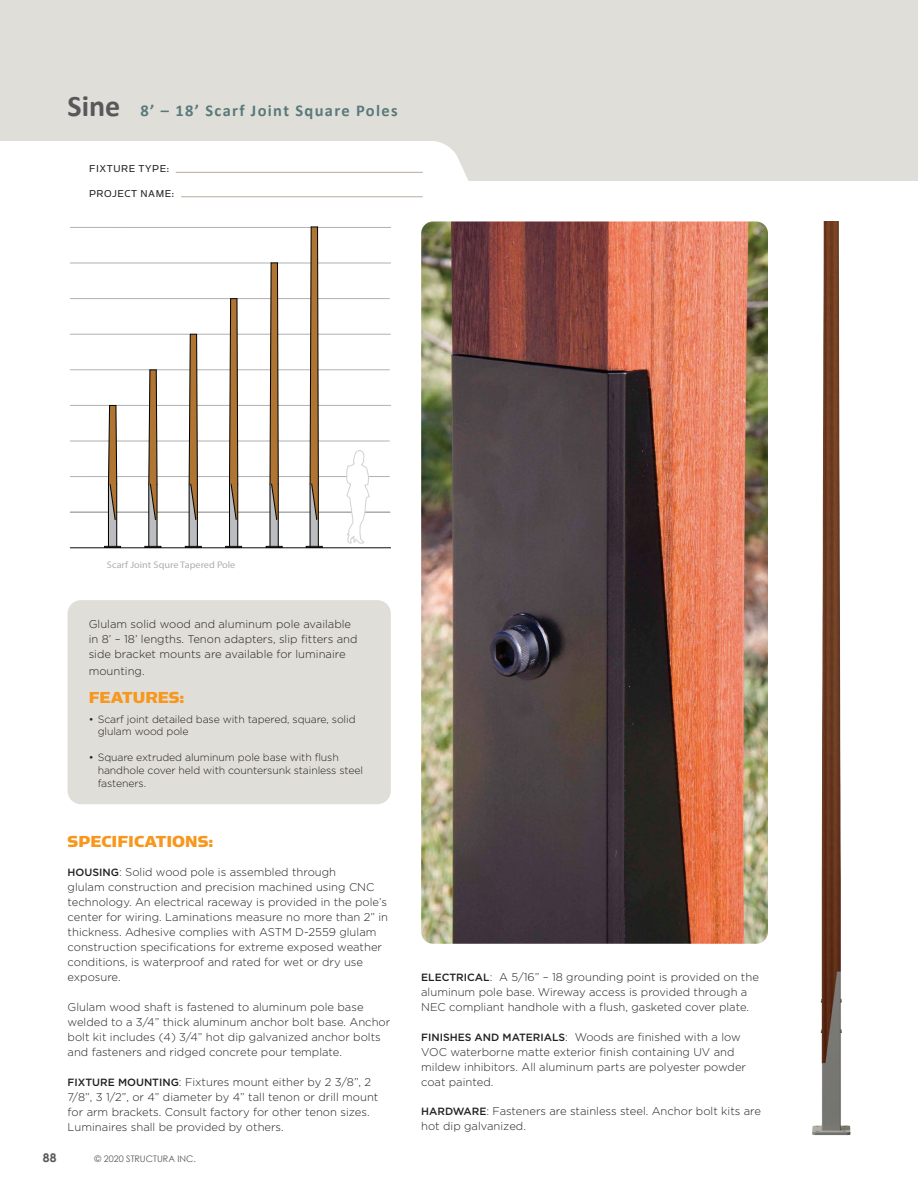
<style>
.page{position:relative;width:918px;height:1188px;background:#fff}
.page>*{position:absolute;margin:0;border:0;box-sizing:border-box;transform-origin:0 0}
.t1{font:18px "Simian Text Chimpanzee";color:#f7971d}
.t2{font:700 16.5px "Calibri";letter-spacing:.08em;color:#587a7b}
.t3{font:700 12px "Century Gothic";color:#57585a}
.t4{font:300 11.25px/15px "Gotham";color:#231f20}
.t5{font:11.25px/24.8px "Simian Display Orangutan";letter-spacing:.05em;color:#231f20}
.t6{font:300 10.5px/12.6px "Gotham";letter-spacing:-.01em;color:#231f20}
.t7{font:9.6px "Myriad Pro";color:#adaeae;scale:1.07 1}
.t8{font:9px "Century Gothic";color:#57585a}
.s1{font-size:30px;color:#57585a}
.s2{font-weight:500;font-size:10.5px}
</style>
<div class="page">
<div style="left:0;top:0;width:918px;height:181px;background:#e0ded8"></div>
<div style="left:0;top:141px;width:468px;height:40px;background:#fff"></div>
<hr style="left:176px;top:172px;width:247px;height:1px;background:#b9aa99">
<hr style="left:181px;top:196px;width:242px;height:1px;background:#b9aa99">
<img style="left:812px;top:221px;width:39px;height:915px">
<svg style="left:70px;top:227px;width:321px;height:322px"></svg>
<div style="left:68px;top:600px;width:323px;height:204px;background:#e0ded8;border-radius:14px"></div>
<img style="left:421px;top:221px;width:347px;height:723px">
<h2 class="t2" style="left:68px;top:100px;width:332px"><span class="s1">Sine</span> 8’ – 18’ Scarf Joint Square Poles</h2>
<p class="t5" style="left:89px;top:157px;width:87px">FIXTURE TYPE:<br>PROJECT NAME:</p>
<p class="t7" style="left:107px;top:559px;width:122px">Scarf Joint Squre Tapered Pole</p>
<p class="t4" style="left:89px;top:617px;width:270px">Glulam solid wood and aluminum pole available in 8’ – 18’ lengths. Tenon adapters, slip fitters and side bracket mounts are available for luminaire</p>
<p class="t4" style="left:89px;top:663px;width:57px">mounting.</p>
<h1 class="t1" style="left:89px;top:687px;width:97px">FEATURES:</h1>
<p class="t6" style="left:98px;top:712px;width:259px;text-indent:-9px">• Scarf joint detailed base with tapered, square, solid glulam wood pole</p>
<p class="t6" style="left:98px;top:751px;width:267px;text-indent:-9px">• Square extruded aluminum pole base with flush handhole cover held with countersunk stainless steel fasteners.</p>
<h1 class="t1" style="left:68px;top:831px;width:147px">SPECIFICATIONS:</h1>
<p class="t4" style="left:68px;top:865px;width:322px"><span class="s2">HOUSING</span>: Solid wood pole is assembled through<br>glulam construction and precision machined using CNC technology. An electrical raceway is provided in the pole’s center for wiring. Laminations measure no more than 2” in thickness. Adhesive complies with ASTM D-2559 glulam construction specifications for extreme exposed weather conditions, is waterproof and rated for wet or dry use exposure.</p>
<p class="t4" style="left:68px;top:999px;width:324px">Glulam wood shaft is fastened to aluminum pole base welded to a 3/4” thick aluminum anchor bolt base. Anchor bolt kit includes (4) 3/4” hot dip galvanized anchor bolts and fasteners and ridged concrete pour template.</p>
<p class="t4" style="left:68px;top:1074px;width:312px"><span class="s2">FIXTURE MOUNTING</span>: Fixtures mount either by 2 3/8”, 2<br>7/8”, 3 1/2”, or 4” diameter by 4” tall tenon or drill mount for arm brackets. Consult factory for other tenon sizes.<br>Luminaires shall be provided by others.</p>
<p class="t3" style="left:43px;top:1150px;width:15px">88</p>
<p class="t8" style="left:95px;top:1153px;width:103px">© 2020 STRUCTURA INC.</p>
<p class="t4" style="left:421px;top:969px;width:339px"><span class="s2">ELECTRICAL</span>: A 5/16” – 18 grounding point is provided on the aluminum pole base. Wireway access is provided through a<br>NEC compliant handhole with a flush, gasketed cover plate.</p>
<p class="t4" style="left:421px;top:1029px;width:326px"><span class="s2">FINISHES AND MATERIALS</span>: Woods are finished with a low VOC waterborne matte exterior finish containing UV and mildew inhibitors. All aluminum parts are polyester powder coat painted.</p>
<p class="t4" style="left:421px;top:1104px;width:341px"><span class="s2">HARDWARE</span>: Fasteners are stainless steel. Anchor bolt kits are hot dip galvanized.</p>
</div>
